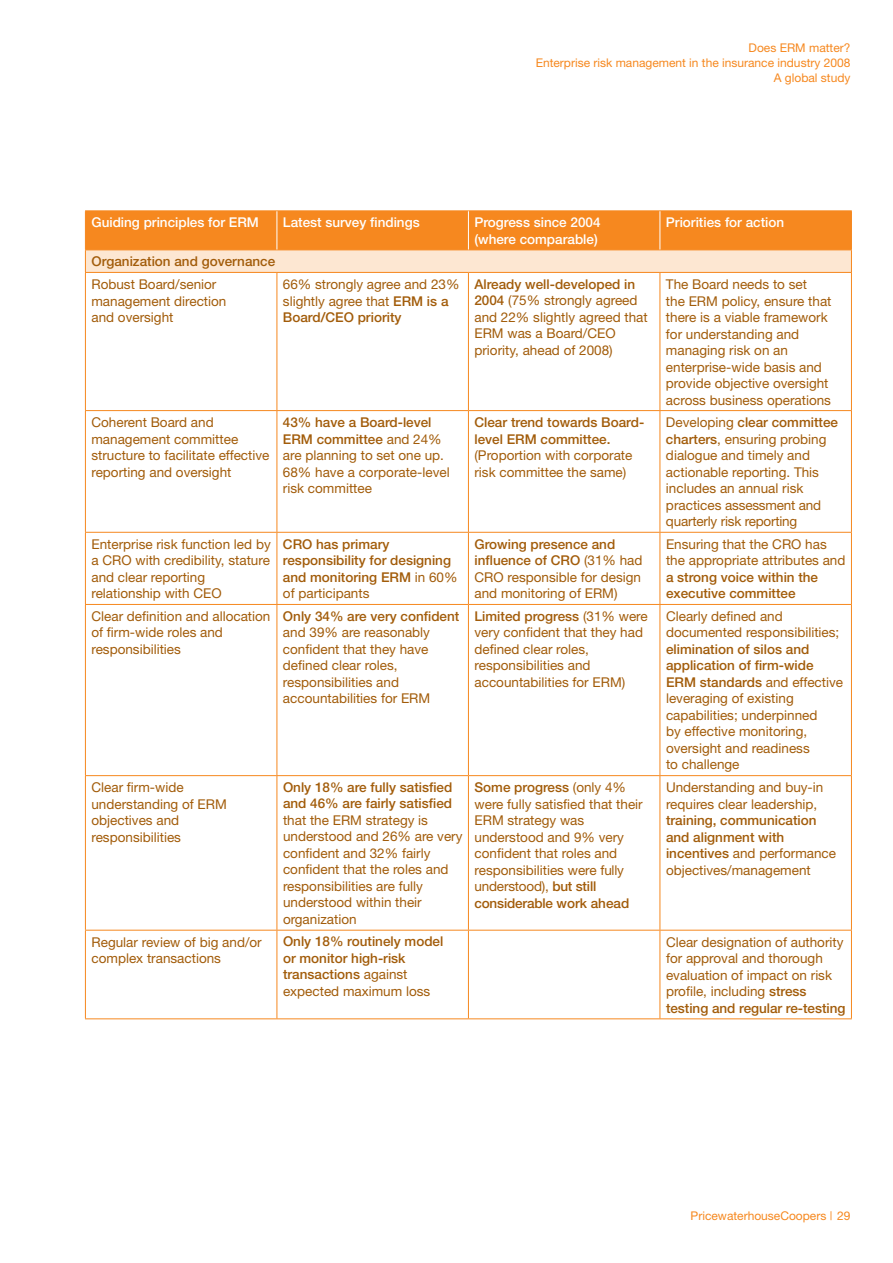
<style>
.page{position:relative;width:893px;height:1263px;background:#fff}
.page>*{position:absolute;margin:0;border:0;box-sizing:border-box;transform-origin:0 0}
.t1{font:13.5px/16.5px "Helvetica Neue";color:#a25c0a}
.t2{font:500 13.5px/16.5px "Helvetica Neue";color:#a25c0a}
.t3{font:500 13.5px/16.5px "Helvetica Neue";color:#fff}
.t4{font:12px/15px "Helvetica Neue";color:#f6881f;text-align:right}
.s1{font-weight:500}
.s2{font-weight:400}
</style>
<div class="page">
<hr style="left:85px;top:210px;width:192px;height:1px;background:#f6881f">
<hr style="left:277px;top:210px;width:191px;height:1px;background:#f6881f">
<hr style="left:468px;top:210px;width:192px;height:1px;background:#f6881f">
<hr style="left:660px;top:210px;width:192px;height:1px;background:#f6881f">
<svg style="left:85px;top:211px;width:767px;height:61px;background:#f8a95e"></svg>
<hr style="left:85px;top:272px;width:192px;height:1px;background:#f6881f">
<hr style="left:85px;top:273px;width:1px;height:137px;background:#f6881f">
<hr style="left:277px;top:272px;width:191px;height:1px;background:#f6881f">
<hr style="left:277px;top:273px;width:1px;height:137px;background:#f6881f">
<hr style="left:468px;top:272px;width:192px;height:1px;background:#f6881f">
<hr style="left:468px;top:273px;width:1px;height:137px;background:#f6881f">
<hr style="left:660px;top:272px;width:192px;height:1px;background:#f6881f">
<hr style="left:660px;top:273px;width:1px;height:137px;background:#f6881f">
<hr style="left:851px;top:273px;width:1px;height:137px;background:#f6881f">
<hr style="left:85px;top:410px;width:192px;height:1px;background:#f6881f">
<hr style="left:85px;top:411px;width:1px;height:121px;background:#f6881f">
<hr style="left:277px;top:410px;width:191px;height:1px;background:#f6881f">
<hr style="left:277px;top:411px;width:1px;height:121px;background:#f6881f">
<hr style="left:468px;top:410px;width:192px;height:1px;background:#f6881f">
<hr style="left:468px;top:411px;width:1px;height:121px;background:#f6881f">
<hr style="left:660px;top:410px;width:192px;height:1px;background:#f6881f">
<hr style="left:660px;top:411px;width:1px;height:121px;background:#f6881f">
<hr style="left:851px;top:411px;width:1px;height:121px;background:#f6881f">
<hr style="left:85px;top:532px;width:192px;height:1px;background:#f6881f">
<hr style="left:85px;top:533px;width:1px;height:71px;background:#f6881f">
<hr style="left:277px;top:532px;width:191px;height:1px;background:#f6881f">
<hr style="left:277px;top:533px;width:1px;height:71px;background:#f6881f">
<hr style="left:468px;top:532px;width:192px;height:1px;background:#f6881f">
<hr style="left:468px;top:533px;width:1px;height:71px;background:#f6881f">
<hr style="left:660px;top:532px;width:192px;height:1px;background:#f6881f">
<hr style="left:660px;top:533px;width:1px;height:71px;background:#f6881f">
<hr style="left:851px;top:533px;width:1px;height:71px;background:#f6881f">
<hr style="left:85px;top:604px;width:192px;height:1px;background:#f6881f">
<hr style="left:85px;top:605px;width:1px;height:170px;background:#f6881f">
<hr style="left:277px;top:604px;width:191px;height:1px;background:#f6881f">
<hr style="left:277px;top:605px;width:1px;height:170px;background:#f6881f">
<hr style="left:468px;top:604px;width:192px;height:1px;background:#f6881f">
<hr style="left:468px;top:605px;width:1px;height:170px;background:#f6881f">
<hr style="left:660px;top:604px;width:192px;height:1px;background:#f6881f">
<hr style="left:660px;top:605px;width:1px;height:170px;background:#f6881f">
<hr style="left:851px;top:605px;width:1px;height:170px;background:#f6881f">
<hr style="left:85px;top:775px;width:192px;height:1px;background:#f6881f">
<hr style="left:85px;top:776px;width:1px;height:154px;background:#f6881f">
<hr style="left:277px;top:775px;width:191px;height:1px;background:#f6881f">
<hr style="left:277px;top:776px;width:1px;height:154px;background:#f6881f">
<hr style="left:468px;top:775px;width:192px;height:1px;background:#f6881f">
<hr style="left:468px;top:776px;width:1px;height:154px;background:#f6881f">
<hr style="left:660px;top:775px;width:192px;height:1px;background:#f6881f">
<hr style="left:660px;top:776px;width:1px;height:154px;background:#f6881f">
<hr style="left:851px;top:776px;width:1px;height:154px;background:#f6881f">
<hr style="left:277px;top:211px;width:1px;height:38px;background:#fff">
<hr style="left:468px;top:211px;width:1px;height:38px;background:#fff">
<hr style="left:660px;top:211px;width:1px;height:38px;background:#fff">
<hr style="left:85px;top:930px;width:192px;height:1px;background:#f6881f">
<hr style="left:85px;top:930px;width:1px;height:88px;background:#f6881f">
<hr style="left:277px;top:930px;width:191px;height:1px;background:#f6881f">
<hr style="left:277px;top:930px;width:1px;height:88px;background:#f6881f">
<hr style="left:468px;top:930px;width:192px;height:1px;background:#f6881f">
<hr style="left:468px;top:930px;width:1px;height:88px;background:#f6881f">
<hr style="left:660px;top:930px;width:192px;height:1px;background:#f6881f">
<hr style="left:660px;top:930px;width:1px;height:88px;background:#f6881f">
<hr style="left:851px;top:930px;width:1px;height:88px;background:#f6881f">
<hr style="left:85px;top:1018px;width:192px;height:1px;background:#f6881f">
<hr style="left:277px;top:1018px;width:191px;height:1px;background:#f6881f">
<hr style="left:468px;top:1018px;width:192px;height:1px;background:#f6881f">
<hr style="left:660px;top:1018px;width:192px;height:1px;background:#f6881f">
<p class="t4" style="left:536px;top:40px;width:316px">Does ERM matter?<br>Enterprise risk management in the insurance industry 2008<br>A global study</p>
<p class="t3" style="left:91px;top:214px;width:169px">Guiding principles for ERM</p>
<p class="t3" style="left:283px;top:214px;width:138px">Latest survey findings</p>
<p class="t3" style="left:474px;top:214px;width:128px">Progress since 2004 (where comparable)</p>
<p class="t3" style="left:666px;top:214px;width:120px">Priorities for action</p>
<p class="t2" style="left:91px;top:253px;width:185px">Organization and governance</p>
<p class="t1" style="left:91px;top:276px;width:137px">Robust Board/senior management direction and oversight</p>
<p class="t1" style="left:283px;top:276px;width:178px">66% strongly agree and 23% slightly agree that <span class="s1">ERM is a<br>Board/CEO priority</span></p>
<p class="t1" style="left:474px;top:276px;width:175px"><span class="s1">Already well-developed in<br>2004</span> (75% strongly agreed and 22% slightly agreed that<br>ERM was a Board/CEO priority, ahead of 2008)</p>
<p class="t1" style="left:666px;top:276px;width:167px">The Board needs to set<br>the ERM policy, ensure that there is a viable framework for understanding and managing risk on an enterprise-wide basis and provide objective oversight across business operations</p>
<p class="t1" style="left:91px;top:414px;width:180px">Coherent Board and management committee structure to facilitate effective reporting and oversight</p>
<p class="t1" style="left:283px;top:414px;width:168px"><span class="s1">43% have a Board-level<br>ERM committee</span> and 24% are planning to set one up.<br>68% have a corporate-level risk committee</p>
<p class="t2" style="left:474px;top:414px;width:171px">Clear trend towards Board&shy;level ERM committee.</p>
<p class="t1" style="left:666px;top:414px;width:174px">Developing <span class="s1">clear committee charters</span>, ensuring probing dialogue and timely and actionable reporting. This includes an annual risk practices assessment and quarterly risk reporting</p>
<p class="t1" style="left:474px;top:447px;width:159px">(Proportion with corporate risk committee the same)</p>
<p class="t1" style="left:91px;top:536px;width:181px">Enterprise risk function led by a CRO with credibility, stature and clear reporting relationship with CEO</p>
<p class="t2" style="left:283px;top:535px;width:176px">CRO has primary responsibility for designing and monitoring ERM <span class="s2">in 60% of participants</span></p>
<p class="t1" style="left:474px;top:535px;width:170px"><span class="s1">Growing presence and influence of CRO</span> (31% had<br>CRO responsible for design and monitoring of ERM)</p>
<p class="t1" style="left:666px;top:535px;width:181px">Ensuring that the CRO has the appropriate attributes and</p>
<p class="t2" style="left:666px;top:569px;width:154px">a strong voice within the executive committee</p>
<p class="t1" style="left:91px;top:608px;width:181px">Clear definition and allocation of firm-wide roles and responsibilities</p>
<p class="t2" style="left:283px;top:608px;width:178px">Only 34% are very confident</p>
<p class="t1" style="left:283px;top:624px;width:149px">and 39% are reasonably confident that they have defined clear roles, responsibilities and accountabilities for ERM</p>
<p class="t1" style="left:91px;top:779px;width:137px">Clear firm-wide understanding of ERM objectives and responsibilities</p>
<p class="t2" style="left:283px;top:779px;width:171px">Only 18% are fully satisfied and 46% are fairly satisfied</p>
<p class="t1" style="left:283px;top:812px;width:181px">that the ERM strategy is understood and 26% are very confident and 32% fairly confident that the roles and responsibilities are fully understood within their organization</p>
<p class="t1" style="left:474px;top:608px;width:175px"><span class="s1">Limited progress</span> (31% were very confident that they had defined clear roles, responsibilities and accountabilities for ERM)</p>
<p class="t1" style="left:666px;top:608px;width:175px">Clearly defined and documented responsibilities;</p>
<p class="t1" style="left:666px;top:641px;width:179px"><span class="s1">elimination of silos and application of firm-wide<br>ERM standards</span> and effective leveraging of existing capabilities; underpinned<br>by effective monitoring, oversight and readiness<br>to challenge</p>
<p class="t1" style="left:474px;top:779px;width:170px"><span class="s1">Some progress</span> (only 4% were fully satisfied that their<br>ERM strategy was understood and 9% very confident that roles and responsibilities were fully understood), <span class="s1">but still considerable work ahead</span></p>
<p class="t1" style="left:666px;top:779px;width:159px">Understanding and buy-in requires clear leadership,</p>
<p class="t2" style="left:666px;top:812px;width:172px">training, communication and alignment with incentives <span class="s2">and performance objectives/management</span></p>
<p class="t1" style="left:91px;top:933px;width:172px">Regular review of big and/or complex transactions</p>
<p class="t2" style="left:283px;top:933px;width:162px">Only 18% routinely model or monitor high-risk transactions <span class="s2">against expected maximum loss</span></p>
<p class="t1" style="left:666px;top:933px;width:181px">Clear designation of authority for approval and thorough evaluation of impact on risk profile, including <span class="s1">stress testing and regular re-testing</span></p>
<p class="t4" style="left:691px;top:1208px;width:161px">PricewaterhouseCoopers | 29</p>
</div>
